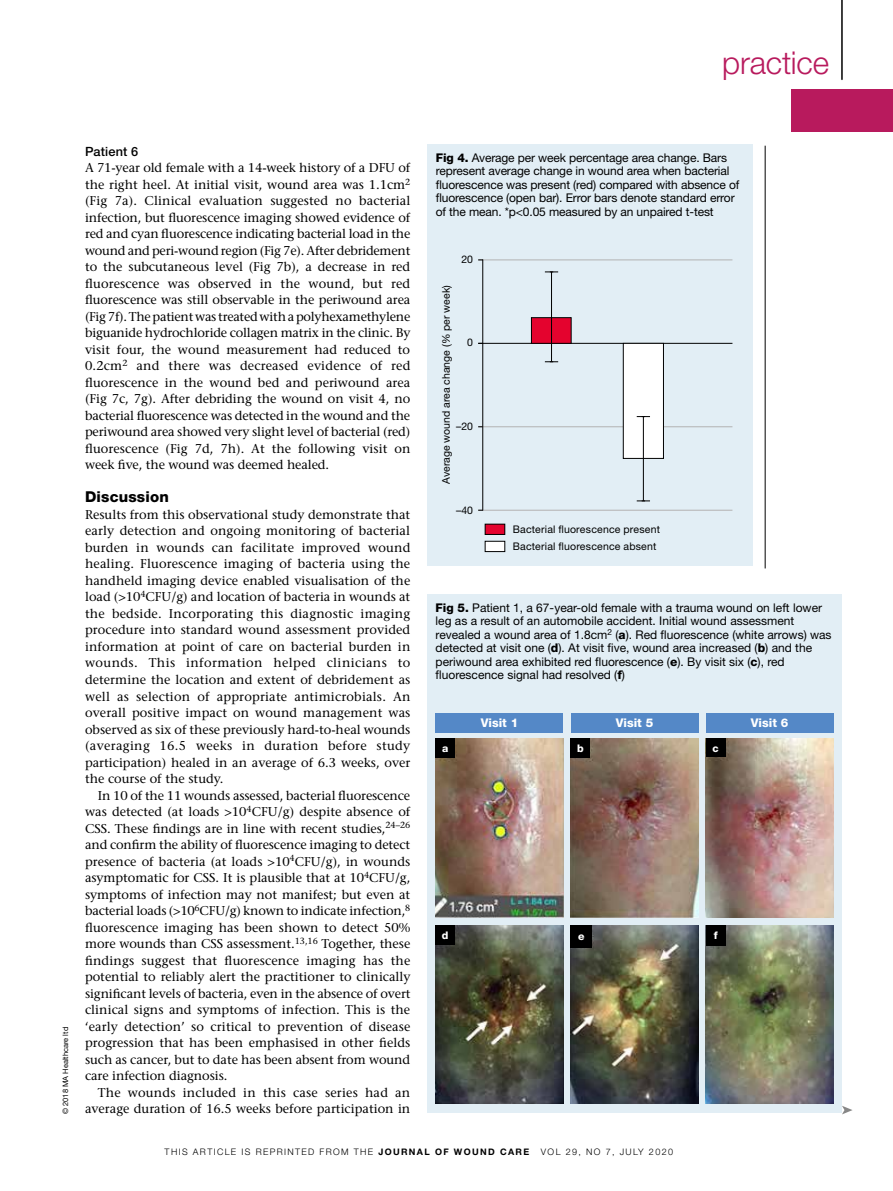
<style>
.page{position:relative;width:893px;height:1191px;background:#fff}
.page>*{position:absolute;margin:0;border:0;box-sizing:border-box;transform-origin:0 0}
.t1{font:300 31.5px "Helvetica Neue LT Std";letter-spacing:-.005em;color:#b81a5d}
.t2{font:800 15px "Helvetica Neue LT Std";letter-spacing:.01em;color:#000}
.t3{font:500 12.75px/16.5px "Stone Serif Std";color:#000;text-align:justify}
.t4{font:500 12.75px "Helvetica Neue LT Std";letter-spacing:.01em;color:#000}
.t5{font:12px/13.5px "Helvetica Neue LT Std";color:#000}
.t6{font:800 12px "Helvetica Neue LT Std";color:#fff}
.t7{font:10.5px/17.1px "Helvetica Neue LT Std";letter-spacing:.015em;color:#000}
.t8{font:800 10.5px "Helvetica Neue LT Std";color:#fff}
.t9{font:300 9px "Helvetica Neue LT Std";letter-spacing:.15em;color:#000}
.t10{font:7.5px "Helvetica Neue LT Std";color:#000}
.s1{font-weight:700}
.s2{font-weight:800}
</style>
<div class="page">
<hr style="left:842px;top:0;width:1px;height:80px;background:#000">
<div style="left:791px;top:89px;width:102px;height:43px;background:#b81a5d"></div>
<svg style="left:842px;top:1106px;width:11px;height:8px"></svg>
<div style="left:427px;top:145px;width:326px;height:421px;background:#e2eef5"></div>
<hr style="left:478px;top:259px;width:254px;height:1px;background:#b3b2b2">
<hr style="left:478px;top:343px;width:254px;height:1px;background:#000">
<hr style="left:478px;top:510px;width:254px;height:1px;background:#b3b2b2">
<hr style="left:478px;top:426px;width:254px;height:1px;background:#b3b2b2">
<hr style="left:482px;top:259px;width:1px;height:251px;background:#000">
<div style="left:531px;top:318px;width:40px;height:25px;background:#e4032e"></div>
<div style="left:531px;top:317px;width:41px;height:27px;border:1px solid #000"></div>
<div style="left:485px;top:524px;width:20px;height:10px;background:#e4032e"></div>
<div style="left:485px;top:524px;width:20px;height:11px;border:1px solid #000"></div>
<div style="left:485px;top:541px;width:20px;height:10px;background:#fff"></div>
<div style="left:485px;top:541px;width:20px;height:11px;border:1px solid #000"></div>
<div style="left:623px;top:343px;width:40px;height:115px;background:#fff"></div>
<div style="left:623px;top:343px;width:41px;height:116px;border:1px solid #000"></div>
<hr style="left:551px;top:272px;width:1px;height:90px;background:#000">
<hr style="left:643px;top:416px;width:1px;height:85px;background:#000">
<svg style="left:545px;top:271px;width:13px;height:1px"></svg>
<svg style="left:637px;top:416px;width:13px;height:1px"></svg>
<svg style="left:637px;top:500px;width:13px;height:1px"></svg>
<svg style="left:545px;top:361px;width:13px;height:1px"></svg>
<div style="left:427px;top:594px;width:415px;height:519px;background:#e2eef5"></div>
<img style="left:436px;top:738px;width:127px;height:179px">
<img style="left:436px;top:925px;width:127px;height:178px">
<img style="left:571px;top:738px;width:127px;height:179px">
<img style="left:706px;top:738px;width:127px;height:179px">
<img style="left:571px;top:925px;width:127px;height:178px">
<img style="left:706px;top:925px;width:127px;height:178px">
<div style="left:436px;top:738px;width:19px;height:19px;background:#000"></div>
<div style="left:436px;top:925px;width:19px;height:19px;background:#000"></div>
<div style="left:706px;top:738px;width:19px;height:19px;background:#000"></div>
<div style="left:706px;top:925px;width:19px;height:21px;background:#000"></div>
<div style="left:571px;top:738px;width:19px;height:20px;background:#000"></div>
<div style="left:571px;top:925px;width:21px;height:23px;background:#000"></div>
<div style="left:436px;top:713px;width:127px;height:19px;background:#5488c7"></div>
<div style="left:571px;top:713px;width:127px;height:19px;background:#5488c7"></div>
<div style="left:706px;top:713px;width:127px;height:19px;background:#5488c7"></div>
<hr style="left:765px;top:146px;width:1px;height:422px;background:#000">
<h1 class="t1" style="left:722px;top:44px;width:109px">practice</h1>
<p class="t10" style="left:61px;top:1114px;width:88px;rotate:-90deg">© 2018 MA Healthcare ltd</p>
<p class="t4" style="left:85px;top:144px;width:55px">Patient 6</p>
<p class="t3" style="left:85px;top:160px;width:327px">A 71-year old female with a 14-week history of a DFU of the right heel. At initial visit, wound area was 1.1cm<sup>2 </sup>(Fig 7a). Clinical evaluation suggested no bacterial infection, but fluorescence imaging showed evidence of red and cyan fluorescence indicating bacterial load in the wound and peri-wound region (Fig 7e). After debridement to the subcutaneous level (Fig 7b), a decrease in red fluorescence was observed in the wound, but red fluorescence was still observable in the periwound area (Fig 7f). The patient was treated with a polyhexamethylene biguanide hydrochloride collagen matrix in the clinic. By visit four, the wound measurement had reduced to 0.2cm<sup>2</sup> and there was decreased evidence of red fluorescence in the wound bed and periwound area (Fig 7c, 7g). After debriding the wound on visit 4, no bacterial fluorescence was detected in the wound and the periwound area showed very slight level of bacterial (red) fluorescence (Fig 7d, 7h). At the following visit on week five, the wound was deemed healed.</p>
<p class="t2" style="left:85px;top:488px;width:85px">Discussion</p>
<p class="t3" style="left:85px;top:506px;width:327px">Results from this observational study demonstrate that early detection and ongoing monitoring of bacterial burden in wounds can facilitate improved wound healing. Fluorescence imaging of bacteria using the handheld imaging device enabled visualisation of the load (&gt;10<sup>4</sup>CFU/g) and location of bacteria in wounds at the bedside. Incorporating this diagnostic imaging procedure into standard wound assessment provided information at point of care on bacterial burden in wounds. This information helped clinicians to determine the location and extent of debridement as well as selection of appropriate antimicrobials. An overall positive impact on wound management was observed as six of these previously hard-to-heal wounds (averaging 16.5 weeks in duration before study participation) healed in an average of 6.3 weeks, over the course of the study.</p>
<p class="t3" style="left:85px;top:787px;width:327px;text-indent:13px">In 10 of the 11 wounds assessed, bacterial fluorescence was detected (at loads &gt;10<sup>4</sup>CFU/g) despite absence of CSS. These findings are in line with recent studies,<sup>24–26 </sup>and confirm the ability of fluorescence imaging to detect presence of bacteria (at loads &gt;10<sup>4</sup>CFU/g), in wounds asymptomatic for CSS. It is plausible that at 10<sup>4</sup>CFU/g, symptoms of infection may not manifest; but even at bacterial loads (&gt;10<sup>6</sup>CFU/g) known to indicate infection,<sup>8 </sup>fluorescence imaging has been shown to detect 50% more wounds than CSS assessment.<sup>13,16</sup> Together, these findings suggest that fluorescence imaging has the potential to reliably alert the practitioner to clinically significant levels of bacteria, even in the absence of overt clinical signs and symptoms of infection. This is the ‘early detection’ so critical to prevention of disease progression that has been emphasised in other fields such as cancer, but to date has been absent from wound care infection diagnosis.</p>
<p class="t3" style="left:85px;top:1084px;width:327px;text-align:right">The wounds included in this case series had an average duration of 16.5 weeks before participation in</p>
<p class="t9" style="left:165px;top:1146px;width:366px">THIS ARTICLE IS REPRINTED FROM THE <span class="s1">JOURNAL OF WOUND CARE</span></p>
<p class="t9" style="left:541px;top:1146px;width:134px">VOL 29, NO 7, JULY 2020</p>
<p class="t5" style="left:436px;top:151px;width:305px"><span class="s2">Fig 4.</span> Average per week percentage area change. Bars represent average change in wound area when bacterial fluorescence was present (red) compared with absence of fluorescence (open bar). Error bars denote standard error of the mean. *p&lt;0.05 measured by an unpaired t-test</p>
<p class="t7" style="left:461px;top:250px;width:13px">20</p>
<p class="t7" style="left:437px;top:484px;width:200px;rotate:-90deg">Average wound area change (% per week)</p>
<p class="t7" style="left:467px;top:334px;width:7px">0</p>
<p class="t7" style="left:456px;top:418px;width:18px">–20</p>
<p class="t7" style="left:456px;top:501px;width:18px">–40</p>
<p class="t7" style="left:513px;top:520px;width:149px">Bacterial fluorescence present<br>Bacterial fluorescence absent</p>
<p class="t5" style="left:436px;top:600px;width:398px"><span class="s2">Fig 5.</span> Patient 1, a 67-year-old female with a trauma wound on left lower leg as a result of an automobile accident. Initial wound assessment revealed a wound area of 1.8cm<sup>2</sup> (<span class="s2">a</span>). Red fluorescence (white arrows) was detected at visit one (<span class="s2">d</span>). At visit five, wound area increased (<span class="s2">b</span>) and the periwound area exhibited red fluorescence (<span class="s2">e</span>). By visit six (<span class="s2">c</span>), red fluorescence signal had resolved (<span class="s2">f</span>)</p>
<p class="t6" style="left:481px;top:715px;width:39px">Visit 1</p>
<p class="t6" style="left:616px;top:715px;width:39px">Visit 5</p>
<p class="t6" style="left:751px;top:715px;width:39px">Visit 6</p>
<p class="t8" style="left:577px;top:742px;width:8px">b</p>
<p class="t8" style="left:712px;top:741px;width:8px">c</p>
<p class="t8" style="left:442px;top:742px;width:8px">a</p>
<p class="t8" style="left:442px;top:928px;width:8px">d</p>
<p class="t8" style="left:714px;top:929px;width:5px">f</p>
<p class="t8" style="left:578px;top:930px;width:8px">e</p>
</div>
